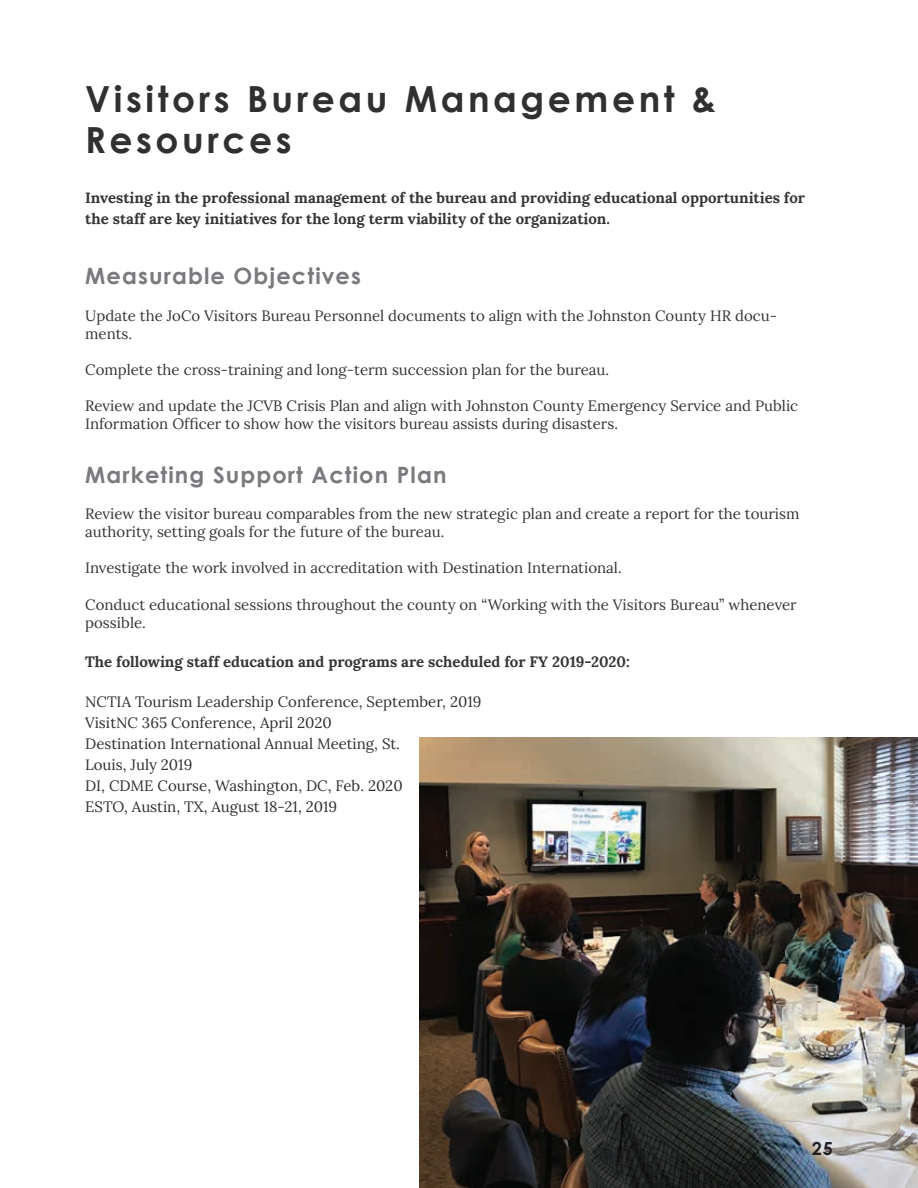
<style>
.page{position:relative;width:918px;height:1188px;background:#fff}
.page>*{position:absolute;margin:0;border:0;box-sizing:border-box;transform-origin:0 0}
.t1{font:700 36px/40.5px "Century Gothic";letter-spacing:.1em;color:#312f30}
.t2{font:700 22.5px "Century Gothic";letter-spacing:.05em;color:#787a7d}
.t3{font:700 18px "Century Gothic";color:#231f20}
.t4{font:15px/18px "Lora";color:#363536}
.t5{font:700 15px/21px "Lora";color:#363536}
.t6{font:15px/21px "Lora";color:#312f30}
</style>
<div class="page">
<img style="left:420px;top:737px;width:498px;height:451px">
<h1 class="t1" style="left:85px;top:77px;width:633px">Visitors Bureau Management &amp;<br>Resources</h1>
<p class="t5" style="left:85px;top:186px;width:721px">Investing in the professional management of the bureau and providing educational opportunities for the staff are key initiatives for the long term viability of the organization.</p>
<h2 class="t2" style="left:85px;top:259px;width:277px">Measurable Objectives</h2>
<p class="t4" style="left:85px;top:305px;width:693px">Update the JoCo Visitors Bureau Personnel documents to align with the Johnston County HR docu&shy;ments.</p>
<p class="t4" style="left:85px;top:359px;width:525px">Complete the cross-training and long-term succession plan for the bureau.</p>
<p class="t4" style="left:85px;top:395px;width:714px">Review and update the JCVB Crisis Plan and align with Johnston County Emergency Service and Public<br>Information Officer to show how the visitors bureau assists during disasters.</p>
<h2 class="t2" style="left:85px;top:457px;width:363px">Marketing Support Action Plan</h2>
<p class="t4" style="left:85px;top:503px;width:716px">Review the visitor bureau comparables from the new strategic plan and create a report for the tourism authority, setting goals for the future of the bureau.</p>
<p class="t4" style="left:85px;top:558px;width:538px">Investigate the work involved in accreditation with Destination International.</p>
<p class="t4" style="left:85px;top:595px;width:713px">Conduct educational sessions throughout the county on “Working with the Visitors Bureau” whenever possible.</p>
<p class="t5" style="left:85px;top:650px;width:546px">The following staff education and programs are scheduled for FY 2019-2020:</p>
<p class="t6" style="left:85px;top:690px;width:398px">NCTIA Tourism Leadership Conference, September, 2019<br>VisitNC 365 Conference, April 2020<br>Destination International Annual Meeting, St.<br>Louis, July 2019<br>DI, CDME Course, Washington, DC, Feb. 2020<br>ESTO, Austin, TX, August 18-21, 2019</p>
<p class="t3" style="left:812px;top:1134px;width:23px">25</p>
</div>
